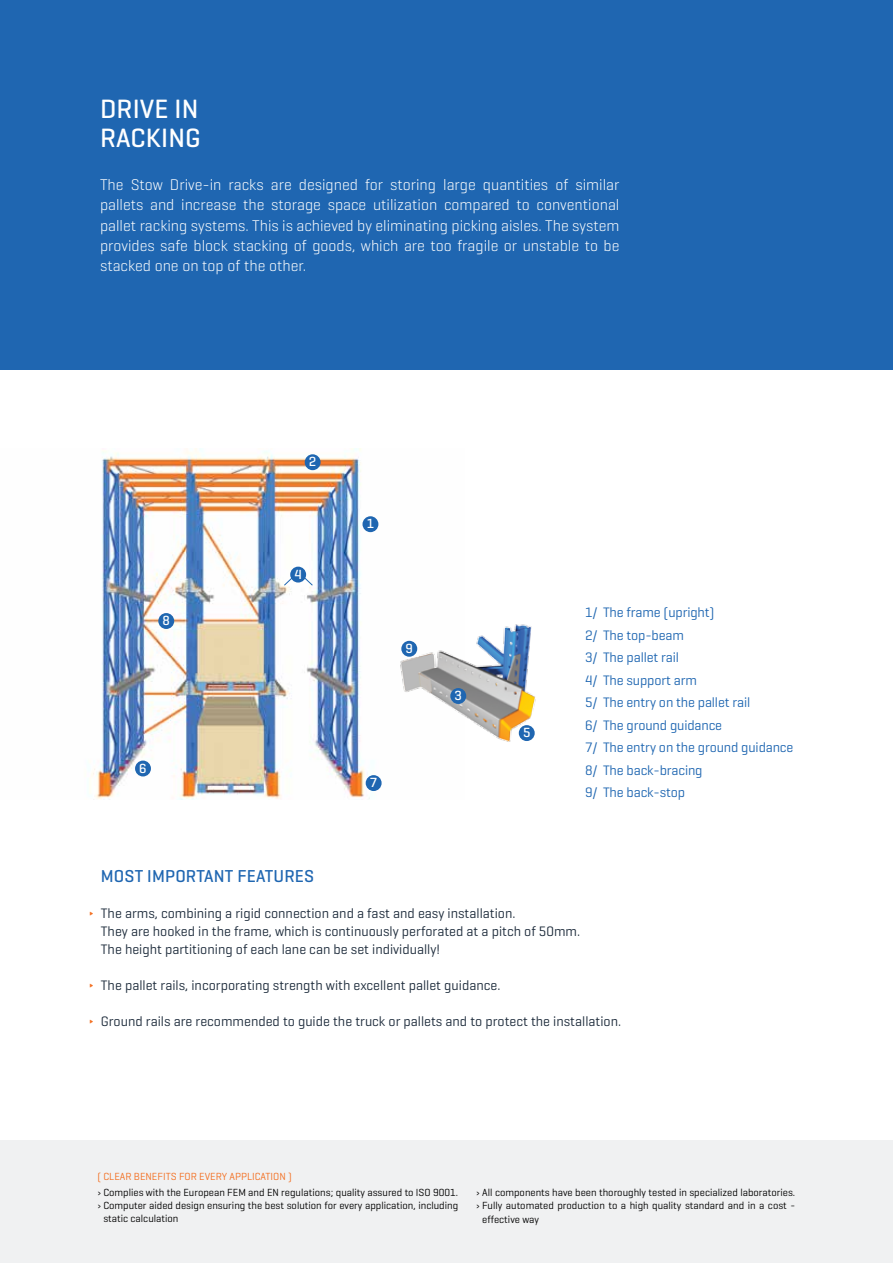
<style>
.page{position:relative;width:893px;height:1263px;background:#fff}
.page>*{position:absolute;margin:0;border:0;box-sizing:border-box;transform-origin:0 0}
.t1{font:500 27px/29.2px "Geogrotesque";letter-spacing:.005em;color:#fff}
.t2{font:500 17.55px "Geogrotesque";letter-spacing:.01em;color:#1f66b1}
.t3{font:300 15.75px/20.2px "Geogrotesque";color:#fff;text-align:justify}
.t4{font:13.95px/18px "Geogrotesque";color:#1d2b3b}
.t5{font:13.95px/22.5px "Geogrotesque";letter-spacing:-.01em;color:#1f66b1}
.t6{font:500 13.5px "Geogrotesque";color:#fff}
.t7{font:10.5px "Geogrotesque";color:#000}
.t8{font:10.5px "Geogrotesque";color:#f36f21}
.s1{font-weight:300;color:#f36f21}
</style>
<div class="page">
<div style="left:0;top:1140px;width:893px;height:123px;background:#f0f1f2"></div>
<div style="left:0;top:0;width:893px;height:370px;background:#1f66b1"></div>
<img style="left:91px;top:449px;width:288px;height:351px">
<div style="left:362px;top:516px;width:16px;height:16px;background:#1f66b1;border-radius:50%"></div>
<div style="left:305px;top:454px;width:16px;height:16px;background:#1f66b1;border-radius:50%"></div>
<div style="left:158px;top:613px;width:16px;height:16px;background:#1f66b1;border-radius:50%"></div>
<div style="left:366px;top:775px;width:16px;height:16px;background:#1f66b1;border-radius:50%"></div>
<div style="left:135px;top:760px;width:16px;height:16px;background:#1f66b1;border-radius:50%"></div>
<svg style="left:283px;top:574px;width:30px;height:12px"></svg>
<div style="left:290px;top:567px;width:16px;height:15px;background:#1f66b1;border-radius:50%"></div>
<img style="left:400px;top:624px;width:136px;height:118px">
<div style="left:450px;top:688px;width:16px;height:16px;background:#1f66b1;border-radius:50%"></div>
<div style="left:519px;top:725px;width:16px;height:16px;background:#1f66b1;border-radius:50%"></div>
<div style="left:401px;top:641px;width:16px;height:16px;background:#1f66b1;border-radius:50%"></div>
<h1 class="t1" style="left:100px;top:94px;width:102px">DRIVE IN<br>RACKING</h1>
<p class="t3" style="left:100px;top:174px;width:521px">The Stow Drive-in racks are designed for storing large quantities of similar pallets and increase the storage space utilization compared to conventional pallet racking systems. This is achieved by eliminating picking aisles. The system provides safe block stacking of goods, which are too fragile or unstable to be stacked one on top of the other.</p>
<p class="t6" style="left:163px;top:612px;width:9px">8</p>
<p class="t6" style="left:139px;top:760px;width:9px">6</p>
<p class="t6" style="left:309px;top:453px;width:9px">2</p>
<p class="t6" style="left:294px;top:566px;width:9px">4</p>
<p class="t6" style="left:367px;top:515px;width:9px">1</p>
<p class="t6" style="left:406px;top:640px;width:9px">9</p>
<p class="t6" style="left:370px;top:774px;width:9px">7</p>
<p class="t6" style="left:455px;top:687px;width:9px">3</p>
<p class="t6" style="left:523px;top:724px;width:9px">5</p>
<p class="t5" style="left:585px;top:601px;width:210px">1/ The frame (upright)<br>2/ The top-beam<br>3/ The pallet rail<br>4/ The support arm<br>5/ The entry on the pallet rail<br>6/ The ground guidance<br>7/ The entry on the ground guidance<br>8/ The back-bracing<br>9/ The back-stop</p>
<p class="t2" style="left:101px;top:865px;width:215px">MOST IMPORTANT FEATURES</p>
<p class="t4" style="left:101px;top:904px;width:481px;text-indent:-12px"><span class="s1">∂</span> The arms, combining a rigid connection and a fast and easy installation.<br>They are hooked in the frame, which is continuously perforated at a pitch of 50mm.<br>The height partitioning of each lane can be set individually!</p>
<p class="t4" style="left:89px;top:976px;width:413px"><span class="s1">∂</span> The pallet rails, incorporating strength with excellent pallet guidance.</p>
<p class="t4" style="left:89px;top:1012px;width:534px"><span class="s1">∂</span> Ground rails are recommended to guide the truck or pallets and to protect the installation.</p>
<p class="t8" style="left:97px;top:1170px;width:196px">( Clear benefits for every application )</p>
<p class="t7" style="left:97px;top:1186px;width:362px">› Complies with the European FEM and EN regulations; quality assured to ISO 9001.</p>
<p class="t7" style="left:97px;top:1199px;width:362px">› Computer aided design ensuring the best solution for every application, including</p>
<p class="t7" style="left:103px;top:1212px;width:77px">static calculation</p>
<p class="t7" style="left:476px;top:1186px;width:320px">› All components have been thoroughly tested in specialized laboratories.</p>
<p class="t7" style="left:476px;top:1199px;width:320px">› Fully automated production to a high quality standard and in a cost -</p>
<p class="t7" style="left:482px;top:1213px;width:58px">effective way</p>
</div>
